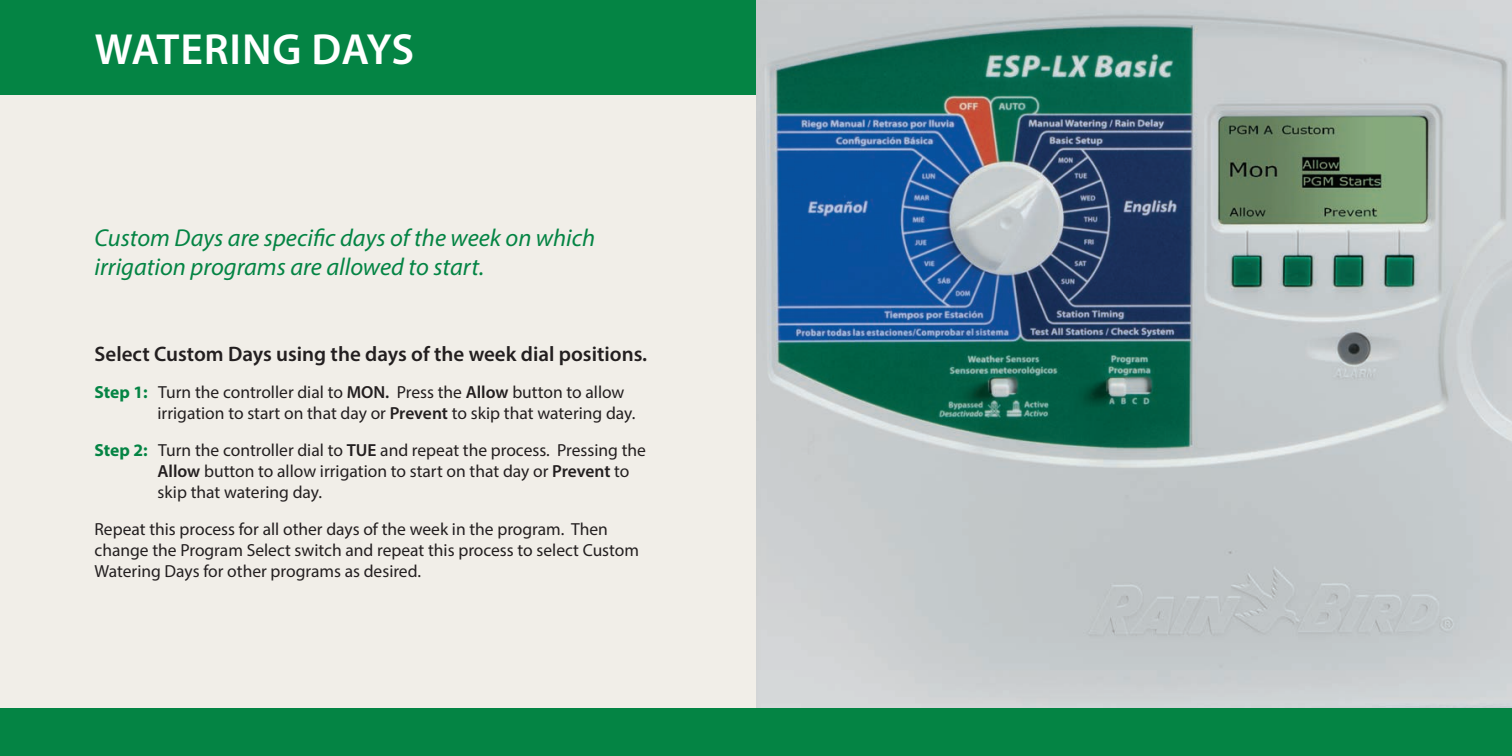
<style>
.page{position:relative;width:1512px;height:756px;background:#fff}
.page>*{position:absolute;margin:0;border:0;box-sizing:border-box;transform-origin:0 0}
.t1{font:600 43.75px "Myriad Pro";letter-spacing:.01em;color:#fff}
.t2{font:italic 24.5px/29.4px "Myriad Pro";color:#048444}
.t3{font:600 21px "Myriad Pro";color:#231f20}
.t4{font:17.5px/21px "Myriad Pro";color:#231f20}
.s1{font-weight:700;color:#048444}
.s2{font-weight:600}
</style>
<div class="page">
<img style="left:756px;top:0;width:756px;height:709px">
<div style="left:0;top:0;width:756px;height:756px;background:#f1eee8"></div>
<div style="left:0;top:0;width:756px;height:94px;background:#048444"></div>
<div style="left:0;top:709px;width:1512px;height:47px;background:#048444"></div>
<h1 class="t1" style="left:95px;top:21px;width:321px">WATERING DAYS</h1>
<h2 class="t2" style="left:94px;top:222px;width:502px">Custom Days are specific days of the week on which irrigation programs are allowed to start.</h2>
<p class="t3" style="left:94px;top:341px;width:554px">Select Custom Days using the days of the week dial positions.</p>
<p class="t4" style="left:158px;top:381px;width:479px;text-indent:-63px"><span class="s1">Step 1:</span> Turn the controller dial to <span class="s2">MON.</span> Press the <span class="s2">Allow</span> button to allow irrigation to start on that day or <span class="s2">Prevent</span> to skip that watering day.</p>
<p class="t4" style="left:158px;top:439px;width:490px;text-indent:-63px"><span class="s1">Step 2:</span> Turn the controller dial to <span class="s2">TUE</span> and repeat the process. Pressing the<br><span class="s2">Allow</span> button to allow irrigation to start on that day or <span class="s2">Prevent</span> to skip that watering day.</p>
<p class="t4" style="left:94px;top:518px;width:546px">Repeat this process for all other days of the week in the program. Then change the Program Select switch and repeat this process to select Custom<br>Watering Days for other programs as desired.</p>
</div>
